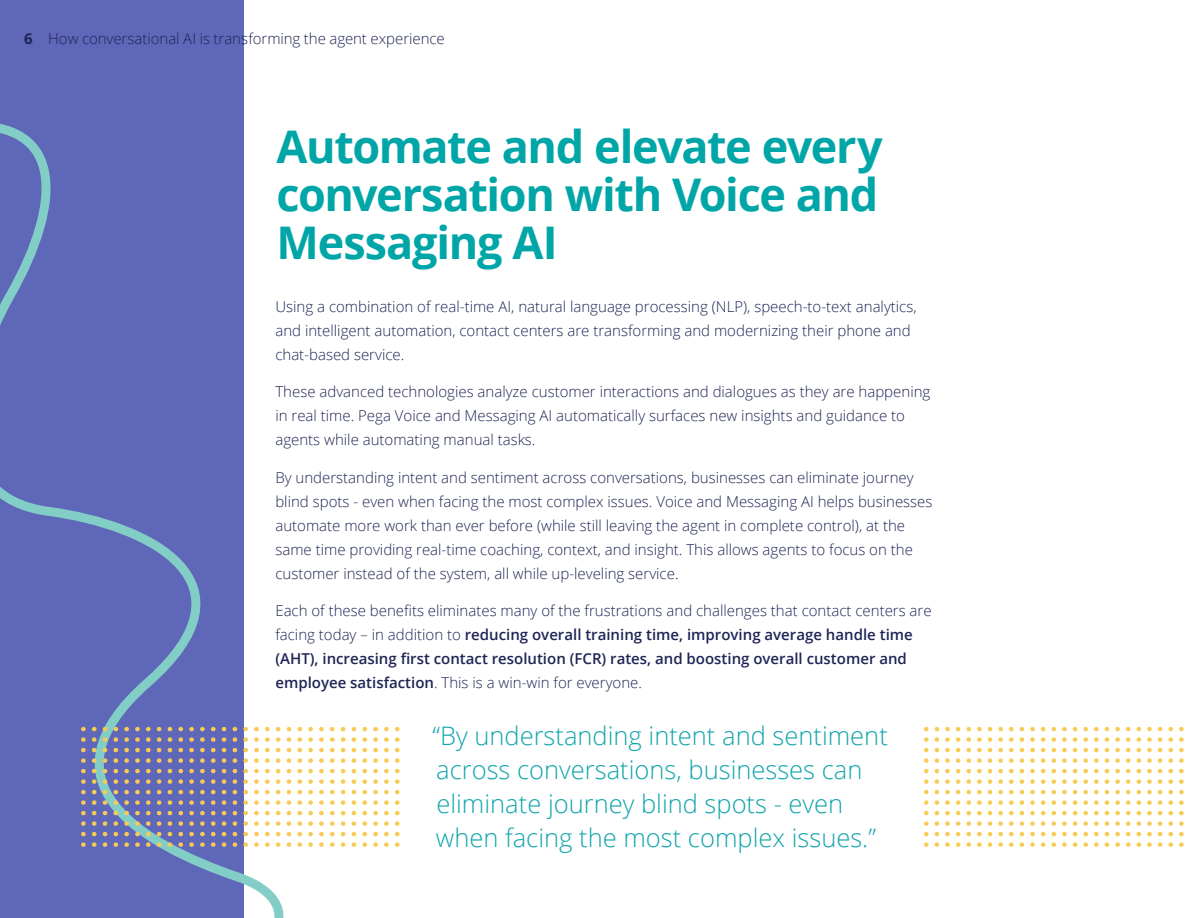
<style>
.page{position:relative;width:1188px;height:918px;background:#fff}
.page>*{position:absolute;margin:0;border:0;box-sizing:border-box;transform-origin:0 0}
.t1{font:700 45px/48px "Open Sans";letter-spacing:-.03em;color:#00a6a7;text-align:justify}
.t2{font:300 25.5px/34px "Open Sans";color:#10a5ac}
.t3{font:300 15px/24px "Open Sans";color:#1f2555}
.t4{font:600 15px/24px "Open Sans";color:#1f2555}
.s1{font-weight:700}
.s2{font-weight:300}
</style>
<div class="page">
<div style="left:0;top:0;width:243px;height:918px;background:#5f67b9"></div>
<svg style="left:926px;top:842px;width:258px;height:5px"></svg>
<svg style="left:926px;top:832px;width:258px;height:4px"></svg>
<svg style="left:926px;top:821px;width:258px;height:5px"></svg>
<svg style="left:926px;top:811px;width:258px;height:4px"></svg>
<svg style="left:926px;top:800px;width:258px;height:5px"></svg>
<svg style="left:926px;top:790px;width:258px;height:4px"></svg>
<svg style="left:926px;top:779px;width:258px;height:5px"></svg>
<svg style="left:926px;top:769px;width:258px;height:4px"></svg>
<svg style="left:926px;top:758px;width:258px;height:5px"></svg>
<svg style="left:926px;top:748px;width:258px;height:4px"></svg>
<svg style="left:926px;top:737px;width:258px;height:5px"></svg>
<svg style="left:926px;top:727px;width:258px;height:4px"></svg>
<svg style="left:0;top:21px;width:344px;height:897px"></svg>
<svg style="left:83px;top:842px;width:314px;height:5px"></svg>
<svg style="left:83px;top:832px;width:314px;height:4px"></svg>
<svg style="left:83px;top:821px;width:314px;height:5px"></svg>
<svg style="left:83px;top:811px;width:314px;height:4px"></svg>
<svg style="left:83px;top:800px;width:314px;height:5px"></svg>
<svg style="left:83px;top:790px;width:314px;height:4px"></svg>
<svg style="left:83px;top:779px;width:314px;height:5px"></svg>
<svg style="left:83px;top:769px;width:314px;height:4px"></svg>
<svg style="left:83px;top:758px;width:314px;height:5px"></svg>
<svg style="left:83px;top:748px;width:314px;height:4px"></svg>
<svg style="left:83px;top:737px;width:314px;height:5px"></svg>
<svg style="left:83px;top:727px;width:314px;height:4px"></svg>
<p class="t3" style="left:24px;top:27px;width:422px"><span class="s1">6</span> How conversational AI is transforming the agent experience</p>
<h1 class="t1" style="left:277px;top:122px;width:608px">Automate and elevate every conversation with Voice and Messaging AI</h1>
<p class="t3" style="left:275px;top:294px;width:643px">Using a combination of real-time AI, natural language processing (NLP), speech-to-text analytics, and intelligent automation, contact centers are transforming and modernizing their phone and chat-based service.</p>
<p class="t3" style="left:275px;top:379px;width:657px">These advanced technologies analyze customer interactions and dialogues as they are happening in real time. Pega Voice and Messaging AI automatically surfaces new insights and guidance to agents while automating manual tasks.</p>
<p class="t3" style="left:275px;top:465px;width:659px">By understanding intent and sentiment across conversations, businesses can eliminate journey blind spots - even when facing the most complex issues. Voice and Messaging AI helps businesses automate more work than ever before (while still leaving the agent in complete control), at the same time providing real-time coaching, context, and insight. This allows agents to focus on the customer instead of the system, all while up-leveling service.</p>
<p class="t4" style="left:275px;top:599px;width:658px"><span class="s2">Each of these benefits eliminates many of the frustrations and challenges that contact centers are facing today – in addition to</span> reducing overall training time, improving average handle time (AHT), increasing first contact resolution (FCR) rates, and boosting overall customer and employee satisfaction<span class="s2">. This is a win-win for everyone.</span></p>
<h2 class="t2" style="left:432px;top:718px;width:457px">“By understanding intent and sentiment across conversations, businesses can eliminate journey blind spots - even when facing the most complex issues.”</h2>
</div>
